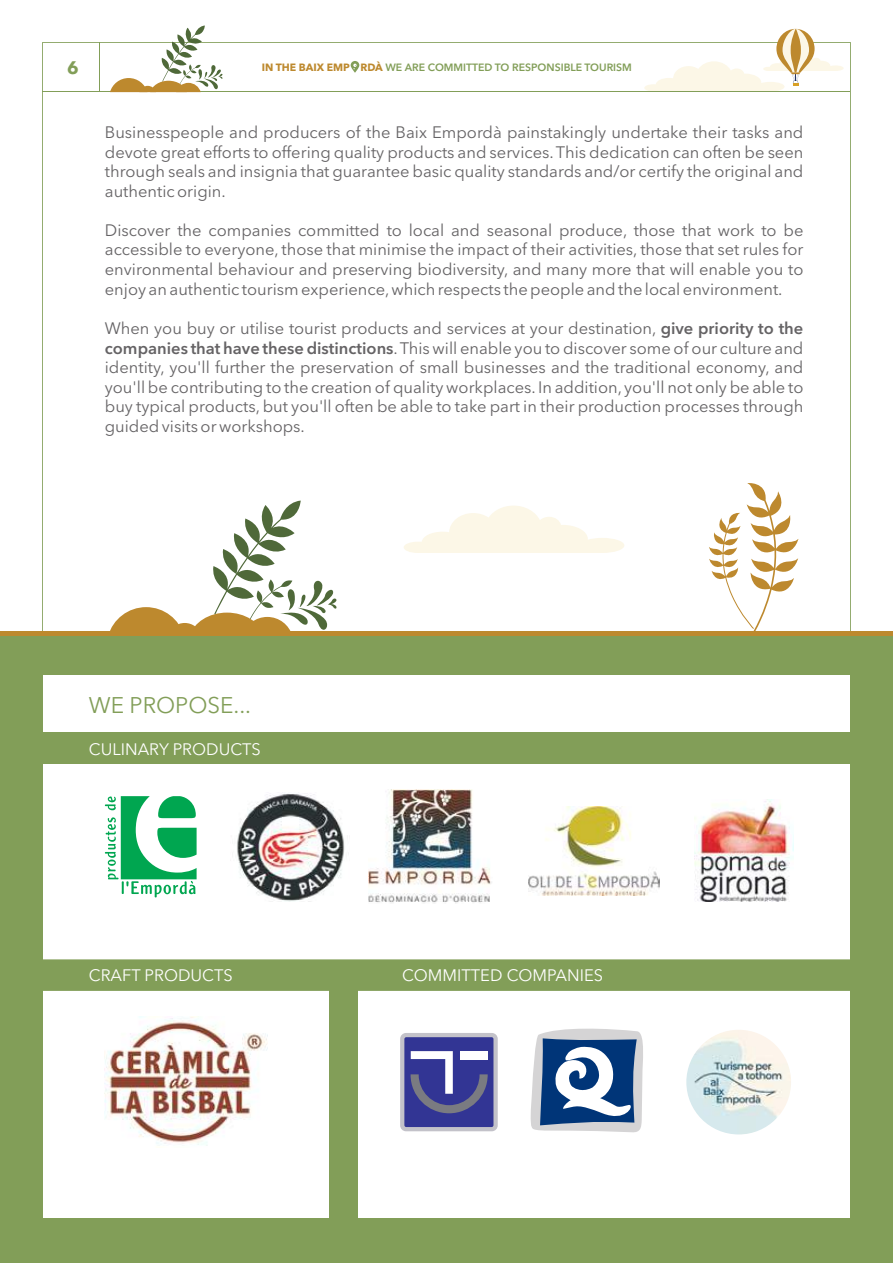
<style>
.page{position:relative;width:893px;height:1263px;background:#fff}
.page>*{position:absolute;margin:0;border:0;box-sizing:border-box;transform-origin:0 0}
.t1{font:22.5px "Avenir Next LT Pro";color:#829e58}
.t2{font:700 18px "Avenir Next LT Pro";color:#829e58}
.t3{font:16.5px/19.5px "Avenir Next LT Pro";color:#656365;text-align:justify}
.t4{font:16.5px "Avenir Next LT Pro";color:#fff}
.t5{font:600 10.5px "Avenir Next LT Pro";color:#829e58}
.s1{font-weight:700;color:#bd892e}
.s2{font-weight:600}
</style>
<div class="page">
<div style="left:0;top:631px;width:893px;height:632px;background:#829e58"></div>
<svg style="left:42px;top:42px;width:809px;height:589px"></svg>
<hr style="left:43px;top:91px;width:807px;height:1px;background:#829e58">
<div style="left:0;top:631px;width:893px;height:5px;background:#bd892e"></div>
<svg style="left:644px;top:29px;width:200px;height:62px"></svg>
<svg style="left:110px;top:26px;width:113px;height:66px"></svg>
<svg style="left:108px;top:501px;width:229px;height:130px"></svg>
<hr style="left:99px;top:43px;width:1px;height:49px;background:#829e58">
<div style="left:43px;top:675px;width:807px;height:543px;background:#fff"></div>
<svg style="left:105px;top:796px;width:92px;height:101px"></svg>
<img style="left:105px;top:1016px;width:163px;height:130px">
<img style="left:528px;top:806px;width:132px;height:89px">
<img style="left:368px;top:790px;width:124px;height:113px">
<img style="left:237px;top:793px;width:108px;height:108px">
<img style="left:695px;top:800px;width:98px;height:101px">
<div style="left:400px;top:1033px;width:98px;height:98px;background:#323594;border:4px solid #c3c2c9;border-radius:4px"></div>
<svg style="left:411px;top:1051px;width:77px;height:62px"></svg>
<svg style="left:530px;top:1028px;width:113px;height:105px"></svg>
<div style="left:38px;top:732px;width:815px;height:32px;background:#829e58"></div>
<div style="left:43px;top:959px;width:807px;height:32px;background:#829e58"></div>
<img style="left:686px;top:1030px;width:105px;height:104px;border-radius:50%">
<div style="left:329px;top:960px;width:29px;height:259px;background:#829e58"></div>
<svg style="left:351px;top:61px;width:8px;height:12px"></svg>
<svg style="left:353px;top:64px;width:4px;height:6px"></svg>
<p class="t2" style="left:67px;top:60px;width:13px">6</p>
<p class="t5" style="left:262px;top:63px;width:372px"><span class="s1">IN THE BAIX EMP RDÀ</span> WE ARE COMMITTED TO RESPONSIBLE TOURISM</p>
<p class="t3" style="left:105px;top:124px;width:700px">Businesspeople and producers of the Baix Empordà painstakingly undertake their tasks and devote great efforts to offering quality products and services.This dedication can often be seen through seals and insignia that guarantee basic quality standards and/or certify the original and authentic origin.</p>
<p class="t3" style="left:105px;top:222px;width:700px">Discover the companies committed to local and seasonal produce, those that work to be accessible to everyone, those that minimise the impact of their activities, those that set rules for environmental behaviour and preserving biodiversity, and many more that will enable you to enjoy an authentic tourism experience,which respects the people and the local environment.</p>
<p class="t3" style="left:105px;top:320px;width:700px">When you buy or utilise tourist products and services at your destination, <span class="s2">give priority to the companies that have these distinctions</span>.This will enable you to discover some of our culture and identity, you'll further the preservation of small businesses and the traditional economy, and you'll be contributing to the creation of quality workplaces. In addition, you'll not only be able to buy typical products, but you'll often be able to take part in their production processes through guided visits or workshops.</p>
<h1 class="t1" style="left:89px;top:696px;width:164px">WE PROPOSE...</h1>
<p class="t4" style="left:89px;top:742px;width:174px">CULINARY PRODUCTS</p>
<p class="t4" style="left:89px;top:968px;width:145px">CRAFT PRODUCTS</p>
<p class="t4" style="left:402px;top:968px;width:202px">COMMITTED COMPANIES</p>
</div>
